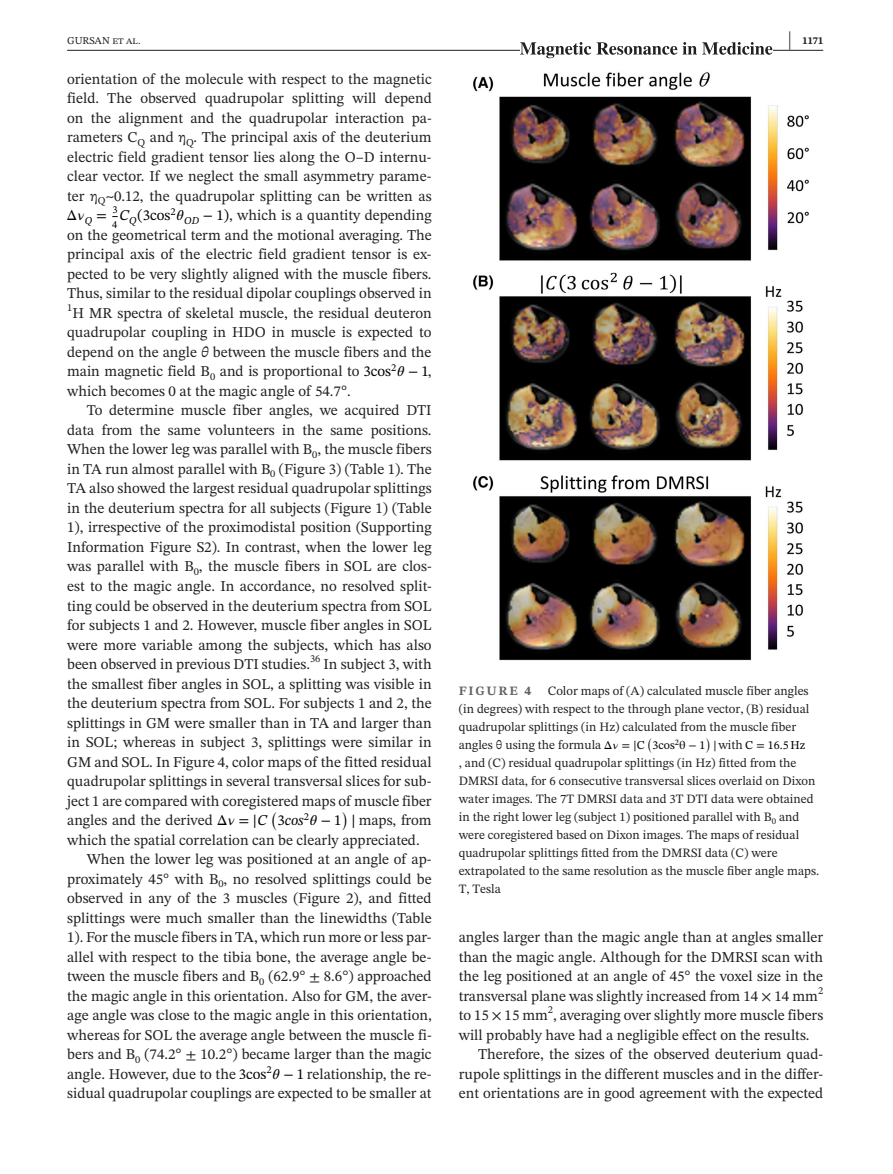
<style>
.page{position:relative;width:893px;height:1174px;background:#fff}
.page>*{position:absolute;margin:0;border:0;box-sizing:border-box;transform-origin:0 0}
.t1{font:15px/19.5px "STIX Two Text";color:#231f20;text-align:justify}
.t2{font:italic 15px "STIX Two Text";color:#000}
.t3{font:15px "STIX Math";color:#000}
.t4{font:15px "STIX Math Extensions";color:#000}
.t5{font:12.75px/18px "STIX Two Text";color:#231f20}
.t6{font:700 12.75px "STIX Two Text";letter-spacing:.14em;color:#636366}
.t7{font:12px "STIX Two Text";color:#000}
.t8{font:12px "STIX Math Extensions";color:#000}
.t9{font:10.5px "STIX Two Text";color:#231f20}
.t10{font:700 10.5px "STIX Two Text";color:#231f20}
.t11{font:10.5px/14.4px "STIX Two Text";color:#000}
.s1{font-size:21.6px}
.s2{font-style:italic}
.s3{font-style:italic;color:#000}
.s4{color:#000}
.s5{font-family:"STIX Math";font-style:italic;color:#000}
.s6{font-family:"STIX Math";color:#000}
.s7{font-family:"STIX Math Extensions";color:#000}
.s8{font-family:"STIX Math";font-size:12px;color:#000}
.s9{font-family:"STIX Math";font-style:italic;font-size:12px;color:#000}
.s10{font-family:"STIX Math Extensions";font-size:12px;color:#000}
.s11{font-size:12px;color:#000}
.s12{font-family:"STIX Math"}
.s13{font-family:"STIX Math Extensions"}
.s14{font-size:12.75px;color:#231f20}
.s15{font-style:normal}
.s16{font-family:"STIX Math";font-style:normal}
</style>
<div class="page">
<hr style="left:67px;top:50px;width:756px;height:1px;background:#231f20">
<svg style="left:520px;top:42px;width:252px;height:16px"></svg>
<img style="left:473px;top:72px;width:336px;height:589px">
<p class="t9" style="left:67px;top:33px;width:75px">GURSAN et al.</p>
<p class="t10" style="left:788px;top:33px;width:36px"><span class="s1">|</span> 1171</p>
<p class="t1" style="left:67px;top:69px;width:366px">orientation of the molecule with respect to the magnetic field. The observed quadrupolar splitting will depend on the alignment and the quadrupolar interaction pa&shy;rameters C<sub>Q</sub> and η<sub>Q</sub>. The principal axis of the deuterium electric field gradient tensor lies along the O–D internu&shy;clear vector. If we neglect the small asymmetry parame&shy;ter η<sub>Q</sub>~0.12, the quadrupolar splitting can be written as</p>
<p class="t3" style="left:66px;top:206px;width:42px">Δ<span class="s2">𝜈</span><sub>Q</sub> =</p>
<p class="t11" style="left:112px;top:203px;width:7px">3<br>4</p>
<p class="t1" style="left:67px;top:205px;width:366px;text-indent:52px"><span class="s3">C</span><sub>Q</sub><span class="s4">(3cos</span><sup>2</sup><span class="s5">𝜃</span><sub>OD</sub> <span class="s6">−</span> <span class="s4">1)</span>, which is a quantity depending on the geometrical term and the motional averaging. The principal axis of the electric field gradient tensor is ex&shy;pected to be very slightly aligned with the muscle fibers.<br>Thus, similar to the residual dipolar couplings observed in</p>
<p class="t9" style="left:67px;top:300px;width:7px">1</p>
<p class="t1" style="left:67px;top:303px;width:366px;text-indent:5px">H MR spectra of skeletal muscle, the residual deuteron quadrupolar coupling in HDO in muscle is expected to depend on the angle <span class="s2">θ</span> between the muscle fibers and the main magnetic field B<sub>0</sub> and is proportional to <span class="s4">3cos</span><sup>2</sup><span class="s5">𝜃</span> <span class="s6">−</span> <span class="s4">1</span>, which becomes 0 at the magic angle of 54.7°.</p>
<p class="t1" style="left:67px;top:400px;width:366px;text-indent:20px">To determine muscle fiber angles, we acquired DTI data from the same volunteers in the same positions.<br>When the lower leg was parallel with B<sub>0</sub>, the muscle fibers in TA run almost parallel with B<sub>0</sub> (Figure 3) (Table 1). The TA also showed the largest residual quadrupolar splittings in the deuterium spectra for all subjects (Figure 1) (Table 1), irrespective of the proximodistal position (Supporting Information Figure S2). In contrast, when the lower leg was parallel with B<sub>0</sub>, the muscle fibers in SOL are clos&shy;est to the magic angle. In accordance, no resolved split&shy;ting could be observed in the deuterium spectra from SOL for subjects 1 and 2. However, muscle fiber angles in SOL were more variable among the subjects, which has also been observed in previous DTI studies.</p>
<p class="t9" style="left:310px;top:651px;width:12px">36</p>
<p class="t1" style="left:67px;top:654px;width:366px;text-indent:256px">In subject 3, with the smallest fiber angles in SOL, a splitting was visible in the deuterium spectra from SOL. For subjects 1 and 2, the splittings in GM were smaller than in TA and larger than in SOL; whereas in subject 3, splittings were similar in GM and SOL. In Figure 4, color maps of the fitted residual quadrupolar splittings in several transversal slices for sub&shy;ject 1 are compared with coregistered maps of muscle fiber angles and the derived <span class="s6">Δ</span><span class="s5">𝜈</span> <span class="s6">=</span> <span class="s7">|</span><span class="s3">C</span></p>
<p class="t5" style="left:459px;top:681px;width:352px;text-indent:89px">Color maps of (A) calculated muscle fiber angles (in degrees) with respect to the through plane vector, (B) residual quadrupolar splittings (in Hz) calculated from the muscle fiber angles θ using the formula <span class="s8">Δ</span><span class="s9">𝜈</span> <span class="s8">=</span> <span class="s10">|</span><span class="s11">C</span></p>
<p class="t6" style="left:459px;top:681px;width:74px">FIGURE 4</p>
<p class="t8" style="left:647px;top:728px;width:7px">(</p>
<p class="t7" style="left:652px;top:739px;width:54px">3cos<sup>2</sup><span class="s12">θ −</span> 1</p>
<p class="t8" style="left:705px;top:728px;width:7px">)</p>
<p class="t7" style="left:713px;top:739px;width:94px"><span class="s13">|</span><span class="s14">with</span> C <span class="s12">=</span> 16.5 Hz</p>
<p class="t5" style="left:459px;top:753px;width:362px">, and (C) residual quadrupolar splittings (in Hz) fitted from the DMRSI data, for 6 consecutive transversal slices overlaid on Dixon water images. The 7T DMRSI data and 3T DTI data were obtained in the right lower leg (subject 1) positioned parallel with B<sub>0</sub> and were coregistered based on Dixon images. The maps of residual quadrupolar splittings fitted from the DMRSI data (C) were extrapolated to the same resolution as the muscle fiber angle maps.<br>T, Tesla</p>
<p class="t4" style="left:270px;top:799px;width:9px">(</p>
<p class="t2" style="left:277px;top:813px;width:66px"><span class="s15">3</span>cos<sup>2</sup><span class="s12">𝜃</span> <span class="s16">−</span> <span class="s15">1</span></p>
<p class="t4" style="left:342px;top:799px;width:9px">)</p>
<p class="t1" style="left:351px;top:810px;width:82px"><span class="s7">|</span> maps, from</p>
<p class="t1" style="left:67px;top:829px;width:354px">which the spatial correlation can be clearly appreciated.</p>
<p class="t1" style="left:87px;top:849px;width:346px">When the lower leg was positioned at an angle of ap-</p>
<p class="t1" style="left:67px;top:868px;width:366px">proximately 45° with B<sub>0</sub>, no resolved splittings could be</p>
<p class="t1" style="left:67px;top:888px;width:366px">observed in any of the 3 muscles (Figure 2), and fitted</p>
<p class="t1" style="left:67px;top:907px;width:366px">splittings were much smaller than the linewidths (Table</p>
<p class="t1" style="left:67px;top:927px;width:366px">1). For the muscle fibers in TA, which run more or less par-</p>
<p class="t1" style="left:67px;top:946px;width:366px">allel with respect to the tibia bone, the average angle be-</p>
<p class="t1" style="left:67px;top:966px;width:366px">tween the muscle fibers and B<sub>0</sub> (62.9° ± 8.6°) approached</p>
<p class="t1" style="left:67px;top:985px;width:366px">the magic angle in this orientation. Also for GM, the aver-</p>
<p class="t1" style="left:67px;top:1005px;width:366px">age angle was close to the magic angle in this orientation,</p>
<p class="t1" style="left:67px;top:1024px;width:366px">whereas for SOL the average angle between the muscle fi-</p>
<p class="t1" style="left:67px;top:1044px;width:366px">bers and B<sub>0</sub> (74.2° ± 10.2°) became larger than the magic</p>
<p class="t1" style="left:67px;top:1063px;width:366px">angle. However, due to the <span class="s4">3cos</span><sup>2</sup><span class="s5">𝜃</span> <span class="s6">−</span> <span class="s4">1</span> relationship, the re-</p>
<p class="t1" style="left:67px;top:1083px;width:366px">sidual quadrupolar couplings are expected to be smaller at</p>
<p class="t1" style="left:459px;top:927px;width:366px">angles larger than the magic angle than at angles smaller than the magic angle. Although for the DMRSI scan with the leg positioned at an angle of 45° the voxel size in the transversal plane was slightly increased from 14 × 14 mm<sup>2 </sup>to 15 × 15 mm , averaging over slightly more muscle fibers</p>
<p class="t9" style="left:548px;top:1002px;width:7px">2</p>
<p class="t1" style="left:459px;top:1024px;width:352px">will probably have had a negligible effect on the results.</p>
<p class="t1" style="left:478px;top:1044px;width:346px">Therefore, the sizes of the observed deuterium quad-</p>
<p class="t1" style="left:459px;top:1063px;width:366px">rupole splittings in the different muscles and in the differ-</p>
<p class="t1" style="left:459px;top:1083px;width:366px">ent orientations are in good agreement with the expected</p>
</div>
